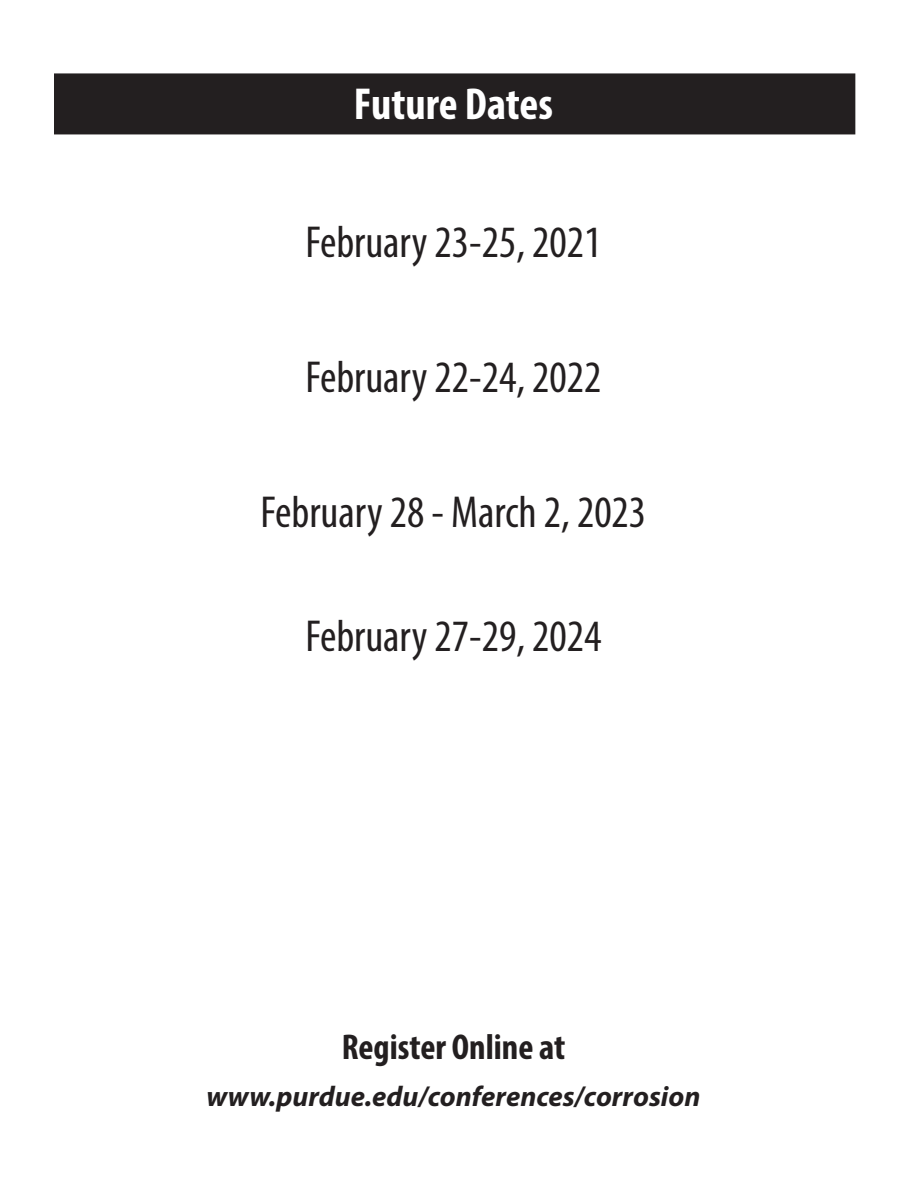
<style>
.page{position:relative;width:918px;height:1188px;background:#fff}
.page>*{position:absolute;margin:0;border:0;box-sizing:border-box;transform-origin:0 0}
.body{font:condensed 45px "Myriad Pro";color:#231f20}
.body-2{font:700 condensed 45px "Myriad Pro";color:#fff}
.body-3{font:700 condensed 36px "Myriad Pro";color:#231f20}
.body-4{font:italic 700 28.5px "Myriad Pro";color:#231f20}
</style>
<div class="page">
<div style="left:55px;top:74px;width:800px;height:60px;background:#231f20"></div>
<div style="left:54px;top:73px;width:801px;height:61px;border:2px solid #231f20"></div>
<p class="body-2" style="left:354px;top:76px;width:201px">Future Dates</p>
<p class="body" style="left:305px;top:215px;width:298px">February 23-25, 2021</p>
<p class="body" style="left:305px;top:350px;width:298px">February 22-24, 2022</p>
<p class="body" style="left:261px;top:485px;width:387px">February 28 - March 2, 2023</p>
<p class="body" style="left:305px;top:609px;width:298px">February 27-29, 2024</p>
<p class="body-3" style="left:342px;top:1024px;width:225px">Register Online at</p>
<p class="body-4" style="left:207px;top:1078px;width:495px">www.purdue.edu/conferences/corrosion</p>
</div>
